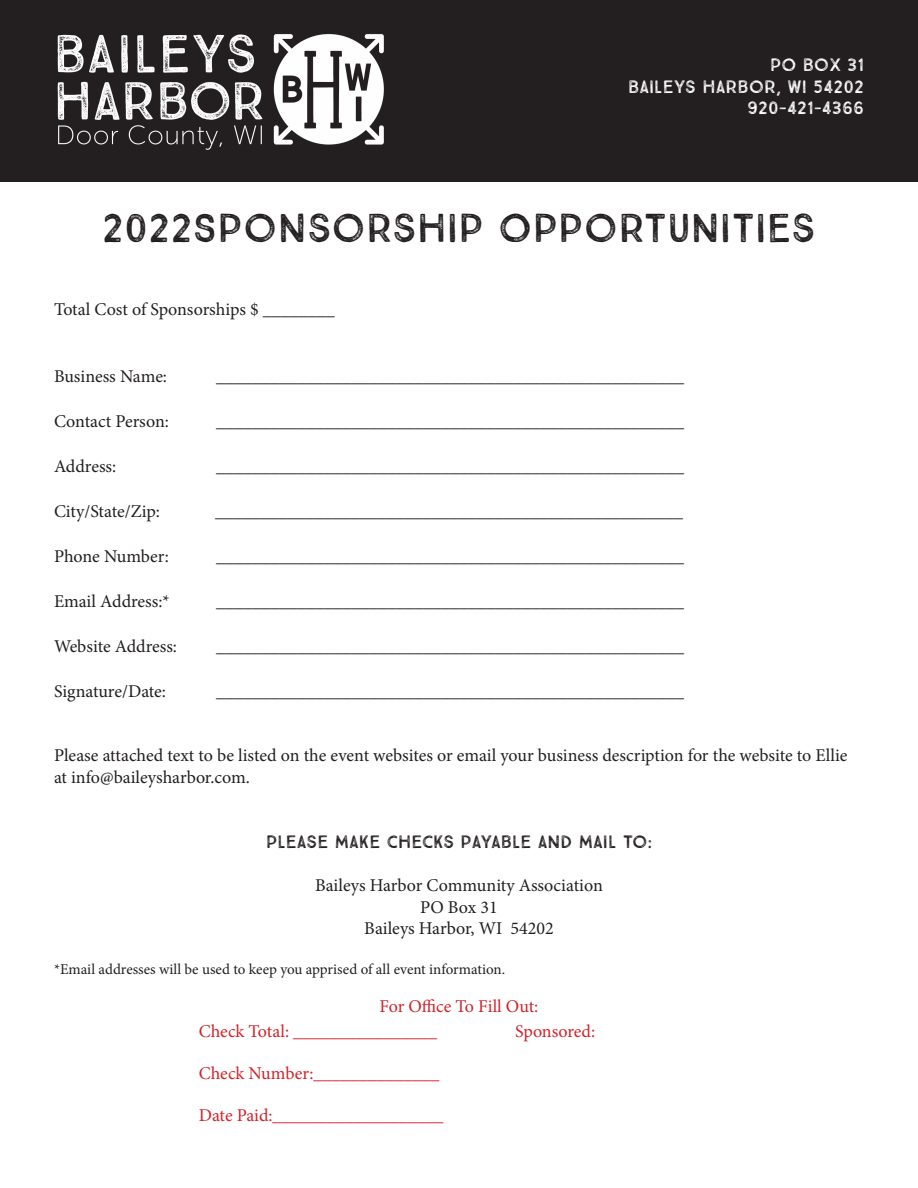
<style>
.page{position:relative;width:918px;height:1188px;background:#fff}
.page>*{position:absolute;margin:0;border:0;box-sizing:border-box;transform-origin:0 0}
.t1{font:40.5px "True North Textures";color:#231f20}
.t2{font:18px/21.6px "Minion Pro";color:#231f20}
.t3{font:18px "Minion Pro";letter-spacing:-.005em;color:#d1232a}
.t4{font:18px "True North Textures";color:#fff}
.t5{font:18px "True North Textures";color:#231f20}
.t6{font:15px "Minion Pro";color:#231f20}
</style>
<div class="page">
<div style="left:0;top:0;width:918px;height:181px;background:#231f20"></div>
<img style="left:57px;top:34px;width:327px;height:116px">
<p class="t4" style="left:770px;top:54px;width:95px">PO BOX 31</p>
<p class="t4" style="left:628px;top:76px;width:237px">BAILEYS HARBOR, WI 54202</p>
<p class="t4" style="left:747px;top:97px;width:118px">920-421-4366</p>
<p class="t1" style="left:102px;top:204px;width:716px">2022SPONSORSHIP OPPORTUNITIES</p>
<p class="t2" style="left:54px;top:299px;width:282px">Total Cost of Sponsorships $ ________</p>
<p class="t2" style="left:54px;top:365px;width:115px">Business Name:</p>
<p class="t2" style="left:54px;top:410px;width:116px">Contact Person:</p>
<p class="t2" style="left:54px;top:455px;width:64px">Address:</p>
<p class="t2" style="left:54px;top:500px;width:108px">City/State/Zip:</p>
<p class="t2" style="left:54px;top:545px;width:117px">Phone Number:</p>
<p class="t2" style="left:54px;top:590px;width:117px">Email Address:*</p>
<p class="t2" style="left:54px;top:635px;width:125px">Website Address:</p>
<p class="t2" style="left:54px;top:680px;width:114px">Signature/Date:</p>
<p class="t2" style="left:216px;top:365px;width:469px">____________________________________________________</p>
<p class="t2" style="left:216px;top:410px;width:469px">____________________________________________________</p>
<p class="t2" style="left:216px;top:455px;width:469px">____________________________________________________</p>
<p class="t2" style="left:215px;top:500px;width:469px">____________________________________________________</p>
<p class="t2" style="left:216px;top:545px;width:469px">____________________________________________________</p>
<p class="t2" style="left:216px;top:590px;width:469px">____________________________________________________</p>
<p class="t2" style="left:216px;top:635px;width:469px">____________________________________________________</p>
<p class="t2" style="left:216px;top:680px;width:469px">____________________________________________________</p>
<p class="t2" style="left:54px;top:745px;width:795px">Please attached text to be listed on the event websites or email your business description for the website to Ellie at info@baileysharbor.com.</p>
<p class="t5" style="left:266px;top:831px;width:387px">PLEASE MAKE CHECKS PAYABLE AND MAIL TO:</p>
<p class="t2" style="left:315px;top:875px;width:289px">Baileys Harbor Community Association</p>
<p class="t2" style="left:420px;top:896px;width:79px">PO Box 31</p>
<p class="t2" style="left:364px;top:918px;width:191px">Baileys Harbor, WI 54202</p>
<p class="t6" style="left:54px;top:959px;width:453px">*Email addresses will be used to keep you apprised of all event information.</p>
<p class="t3" style="left:380px;top:994px;width:160px">For Office To Fill Out:</p>
<p class="t3" style="left:515px;top:1019px;width:82px">Sponsored:</p>
<p class="t3" style="left:199px;top:1019px;width:240px">Check Total: ________________</p>
<p class="t3" style="left:199px;top:1061px;width:242px">Check Number:______________</p>
<p class="t3" style="left:199px;top:1103px;width:246px">Date Paid:___________________</p>
</div>
